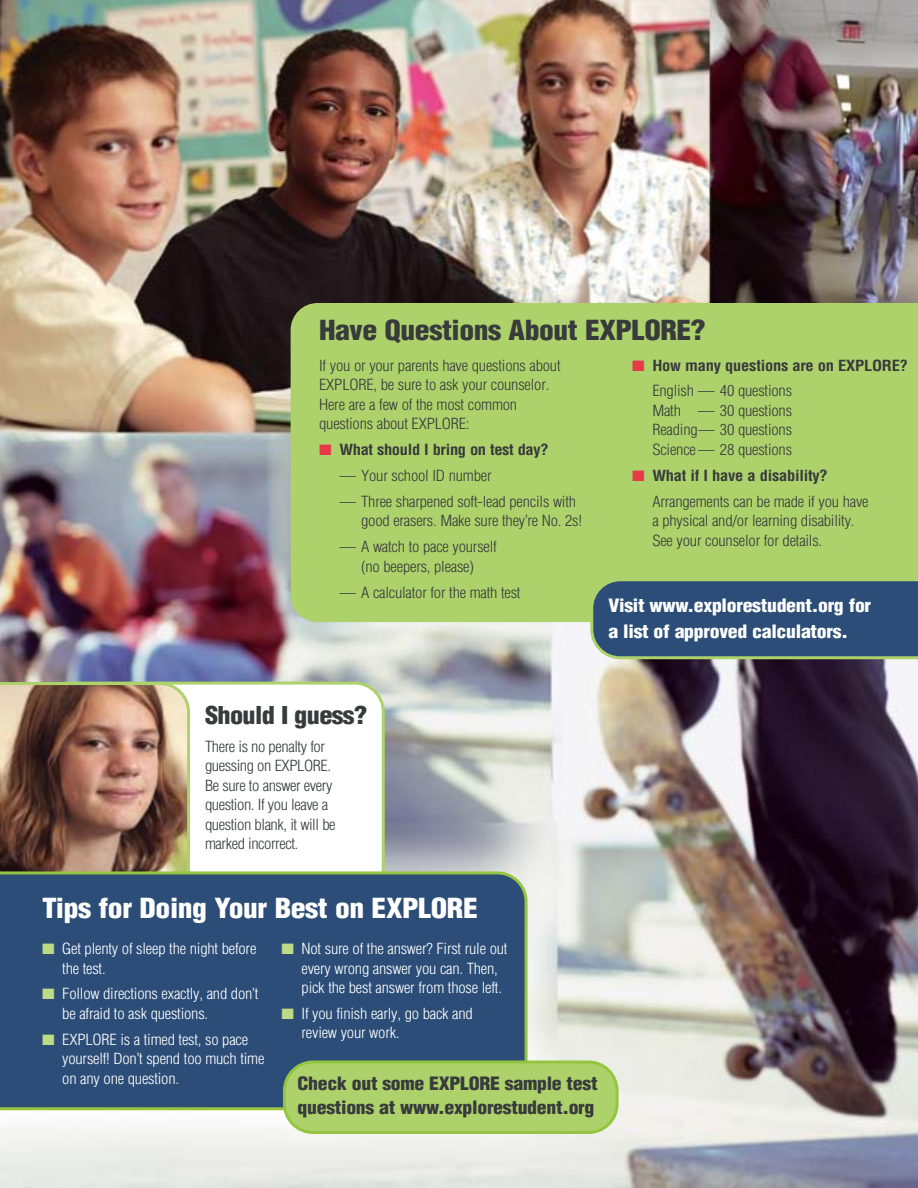
<style>
.page{position:relative;width:918px;height:1188px;background:#fff}
.page>*{position:absolute;margin:0;border:0;box-sizing:border-box;transform-origin:0 0}
.t1{font:900 condensed 27px "Helvetica";letter-spacing:-.015em;color:#fff;scale:1.1 1}
.t2{font:900 condensed 27px "Helvetica";letter-spacing:-.015em;color:#383a3b;scale:1.1 1}
.t3{font:900 condensed 24px "Helvetica";letter-spacing:-.025em;color:#383a3b;scale:1.1 1}
.t4{font:900 condensed 18px/24px "Helvetica";letter-spacing:-.015em;color:#383a3b;scale:1.1 1}
.t5{font:900 condensed 18px/25.5px "Helvetica";letter-spacing:-.015em;color:#fff;scale:1.1 1}
.t6{font:300 condensed 15px/19.5px "Helvetica";letter-spacing:-.015em;color:#383a3b;scale:1.1 1}
.t7{font:300 condensed 15px/19.5px "Helvetica";letter-spacing:-.015em;color:#fff;scale:1.1 1}
.t8{font:700 condensed 15px/26px "Helvetica";letter-spacing:-.015em;color:#383a3b;scale:1.1 1}
.s1{color:#e63a49}
.s2{font-weight:300}
.s3{font-weight:700}
.s4{color:#bdda84}
</style>
<div class="page">
<img style="left:0;top:0;width:918px;height:1188px">
<div style="left:291px;top:303px;width:627px;height:319px;background:#add26c"></div>
<svg style="left:190px;top:682px;width:195px;height:189px"></svg>
<img style="left:0;top:682px;width:190px;height:189px">
<svg style="left:590px;top:578px;width:328px;height:81px;background:#385a77"></svg>
<div style="left:0;top:871px;width:528px;height:239px;background:#2b4d77"></div>
<svg style="left:283px;top:1060px;width:336px;height:74px;background:#aacf6b"></svg>
<h1 class="t2" style="left:319px;top:319px;width:353px">Have Questions About EXPLORE?</h1>
<p class="t6" style="left:319px;top:357px;width:221px">If you or your parents have questions about EXPLORE, be sure to ask your counselor.<br>Here are a few of the most common questions about EXPLORE:</p>
<p class="t8" style="left:319px;top:438px;width:210px"><span class="s1">■</span> What should I bring on test day?</p>
<p class="t6" style="left:339px;top:467px;width:140px">— Your school ID number</p>
<p class="t6" style="left:361px;top:493px;width:202px;text-indent:-22px">— Three sharpened soft-lead pencils with good erasers. Make sure they’re No. 2s!</p>
<p class="t6" style="left:339px;top:538px;width:145px;text-align:center">— A watch to pace yourself (no beepers, please)</p>
<p class="t6" style="left:339px;top:584px;width:166px">— A calculator for the math test</p>
<p class="t8" style="left:652px;top:353px;width:234px;text-indent:-20px"><span class="s1">■</span> How many questions are on EXPLORE?<br><span class="s2">English — 40 questions</span></p>
<p class="t6" style="left:652px;top:402px;width:128px;text-align:justify">Math — 30 questions Reading— 30 questions Science — 28 questions</p>
<p class="t6" style="left:652px;top:464px;width:198px;line-height:26px;text-indent:-20px"><span class="s1">■</span> <span class="s3">What if I have a disability?<br></span>Arrangements can be made if you have</p>
<p class="t6" style="left:652px;top:512px;width:185px">a physical and/or learning disability.<br>See your counselor for details.</p>
<p class="t5" style="left:609px;top:595px;width:240px">Visit www.explorestudent.org for a list of approved calculators.</p>
<h2 class="t3" style="left:205px;top:706px;width:149px">Should I guess?</h2>
<p class="t6" style="left:205px;top:738px;width:120px">There is no penalty for guessing on EXPLORE.<br>Be sure to answer every question. If you leave a question blank, it will be marked incorrect.</p>
<h1 class="t1" style="left:42px;top:898px;width:398px">Tips for Doing Your Best on EXPLORE</h1>
<p class="t7" style="left:62px;top:940px;width:178px;text-indent:-20px"><span class="s4">■</span> Get plenty of sleep the night before the test.</p>
<p class="t7" style="left:62px;top:986px;width:180px;text-indent:-20px"><span class="s4">■</span> Follow directions exactly, and don’t be afraid to ask questions.</p>
<p class="t7" style="left:62px;top:1031px;width:185px;text-indent:-20px"><span class="s4">■</span> EXPLORE is a timed test, so pace yourself! Don’t spend too much time on any one question.</p>
<p class="t7" style="left:302px;top:940px;width:189px;text-indent:-20px"><span class="s4">■</span> Not sure of the answer? First rule out every wrong answer you can. Then, pick the best answer from those left.</p>
<p class="t7" style="left:302px;top:1005px;width:157px;text-indent:-20px"><span class="s4">■</span> If you finish early, go back and review your work.</p>
<p class="t4" style="left:298px;top:1073px;width:274px">Check out some EXPLORE sample test questions at www.explorestudent.org</p>
</div>
